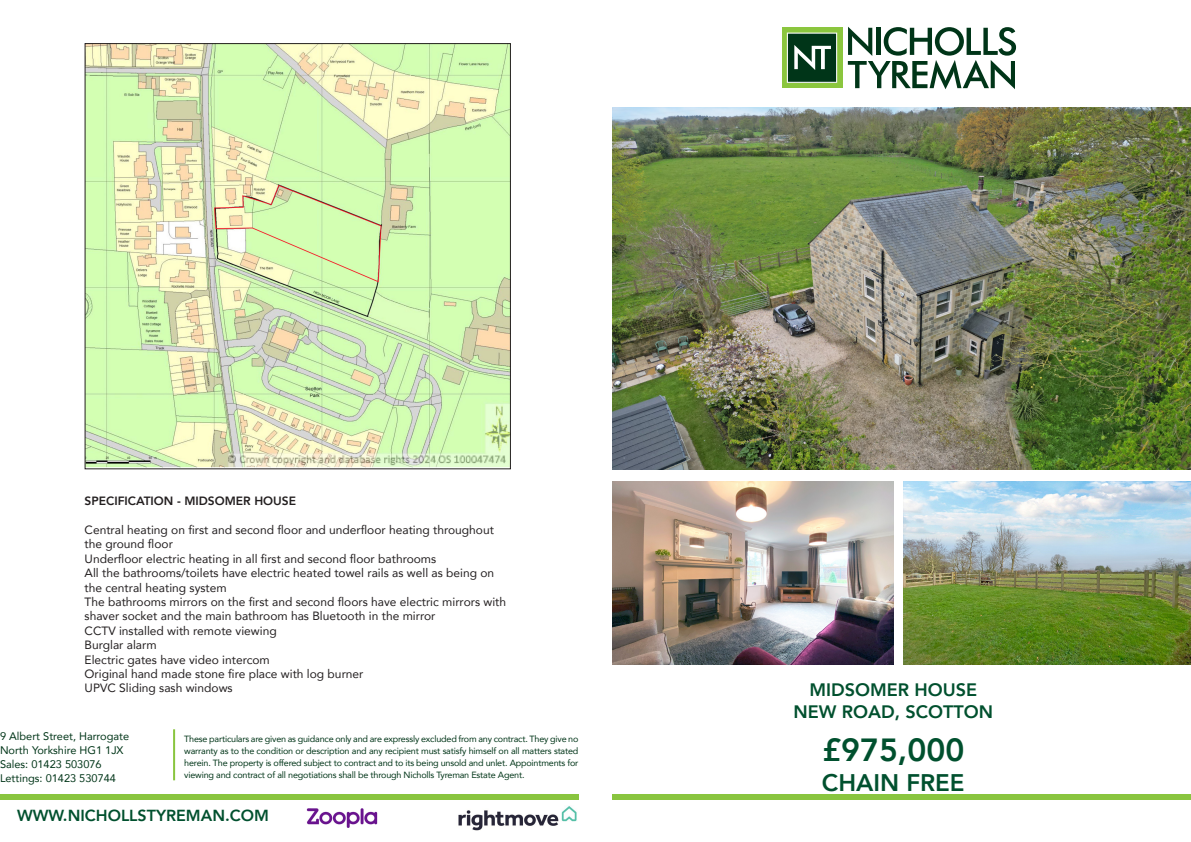
<style>
.page{position:relative;width:1191px;height:842px;background:#fff}
.page>*{position:absolute;margin:0;border:0;box-sizing:border-box;transform-origin:0 0}
.t1{font:800 32px "Avenir";color:#00502e}
.t2{font:800 24px "Avenir";color:#00502e}
.t3{font:800 18px "Avenir";color:#00502e}
.t4{font:800 16px "Avenir";color:#00502e}
.t5{font:12px/14.4px "Avenir";color:#231f20}
.t6{font:800 12px "Avenir";color:#231f20}
.t7{font:11px/14px "Avenir";color:#003518}
.t8{font:9px/12px "Avenir";letter-spacing:-.02em;color:#003518;text-align:justify}
</style>
<div class="page">
<svg style="left:782px;top:27px;width:60px;height:61px"></svg>
<svg style="left:787px;top:33px;width:50px;height:50px"></svg>
<svg style="left:848px;top:27px;width:168px;height:62px"></svg>
<img style="left:904px;top:482px;width:287px;height:182px">
<img style="left:612px;top:482px;width:281px;height:182px">
<div style="left:612px;top:794px;width:579px;height:6px;background:#89c53f"></div>
<div style="left:0;top:794px;width:578px;height:5px;background:#89c53f"></div>
<hr style="left:173px;top:729px;width:2px;height:51px;background:#89c53f">
<img style="left:458px;top:806px;width:119px;height:25px">
<img style="left:306px;top:809px;width:71px;height:18px">
<img style="left:612px;top:107px;width:579px;height:362px">
<img style="left:87px;top:45px;width:422px;height:422px">
<p class="t6" style="left:85px;top:490px;width:213px">SPECIFICATION - MIDSOMER HOUSE</p>
<p class="t5" style="left:85px;top:522px;width:411px">Central heating on first and second floor and underfloor heating throughout the ground floor</p>
<p class="t5" style="left:85px;top:551px;width:353px">Underfloor electric heating in all first and second floor bathrooms</p>
<p class="t5" style="left:85px;top:565px;width:411px">All the bathrooms/toilets have electric heated towel rails as well as being on the central heating system</p>
<p class="t5" style="left:85px;top:594px;width:423px">The bathrooms mirrors on the first and second floors have electric mirrors with shaver socket and the main bathroom has Bluetooth in the mirror</p>
<p class="t5" style="left:85px;top:623px;width:194px">CCTV installed with remote viewing</p>
<p class="t5" style="left:85px;top:637px;width:74px">Burglar alarm</p>
<p class="t5" style="left:85px;top:652px;width:187px">Electric gates have video intercom</p>
<p class="t5" style="left:85px;top:666px;width:280px">Original hand made stone fire place with log burner</p>
<p class="t5" style="left:85px;top:681px;width:150px">UPVC Sliding sash windows</p>
<p class="t7" style="left:0;top:729px;width:131px">9 Albert Street, Harrogate<br>North Yorkshire HG1 1JX<br>Sales: 01423 503076</p>
<p class="t7" style="left:0;top:771px;width:117px">Lettings: 01423 530744</p>
<p class="t8" style="left:184px;top:732px;width:396px">These particulars are given as guidance only and are expressly excluded from any contract. They give no warranty as to the condition or description and any recipient must satisfy himself on all matters stated herein. The property is offered subject to contract and to its being unsold and unlet. Appointments for viewing and contract of all negotiations shall be through Nicholls Tyreman Estate Agent.</p>
<p class="t4" style="left:17px;top:801px;width:253px">WWW.NICHOLLSTYREMAN.COM</p>
<p class="t3" style="left:809px;top:674px;width:169px">MIDSOMER HOUSE</p>
<p class="t3" style="left:793px;top:695px;width:201px">NEW ROAD, SCOTTON</p>
<p class="t1" style="left:822px;top:721px;width:144px">£975,000</p>
<p class="t2" style="left:822px;top:761px;width:144px">CHAIN FREE</p>
</div>
